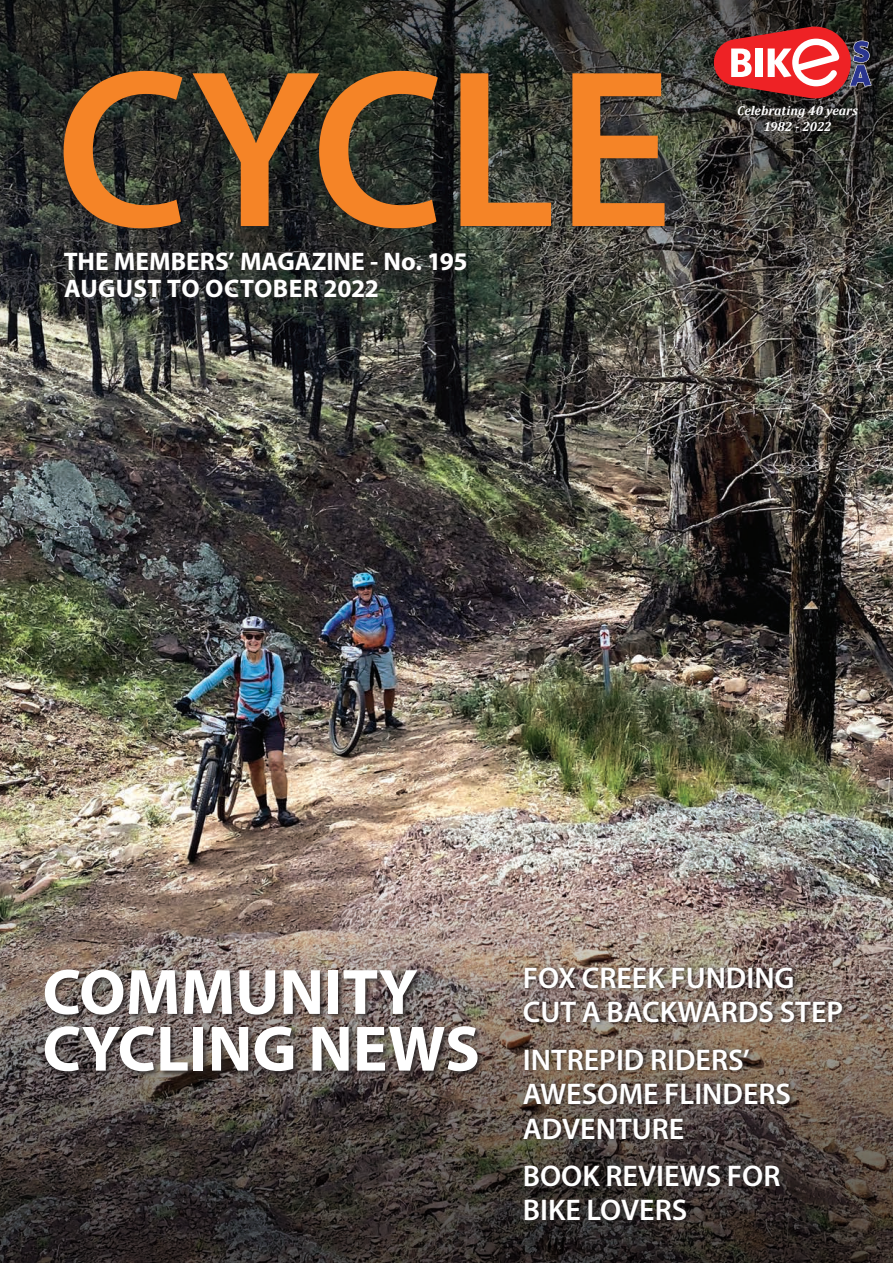
<style>
.page{position:relative;width:893px;height:1263px;background:#fff}
.page>*{position:absolute;margin:0;border:0;box-sizing:border-box;transform-origin:0 0}
.t1{font:600 226.5px "Myriad Pro";color:#f58427}
.t2{font:700 64.8px/56.7px "Myriad Pro";color:#fff}
.t3{font:600 30px/34.5px "Myriad Pro";color:#fff}
.t4{font:700 25.5px/27px "Myriad Pro";color:#fff}
.t5{font:italic 700 13.05px/15.6px "Cambria";letter-spacing:-.005em;color:#fff;text-align:center}
.s1{font-style:normal}
</style>
<div class="page">
<img style="left:0;top:340px;width:893px;height:521px">
<img style="left:0;top:861px;width:893px;height:402px">
<svg style="left:0;top:0;width:893px;height:340px;background:#383a35"></svg>
<div style="left:59px;top:249px;width:409px;height:52px;background:#231f20;opacity:.55"></div>
<div style="left:62px;top:72px;width:601px;height:157px;background:#231f20;opacity:.5"></div>
<div style="left:44px;top:968px;width:440px;height:109px;background:#231f20;opacity:.75"></div>
<svg style="left:714px;top:27px;width:158px;height:71px"></svg>
<div style="left:521px;top:965px;width:326px;height:260px;background:#231f20;opacity:.75"></div>
<h1 class="t1" style="left:55px;top:6px;width:619px">CYCLE</h1>
<p class="t4" style="left:64px;top:247px;width:405px">THE MEMBERS’ MAGAZINE - No. 195<br>AUGUST TO OCTOBER 2022</p>
<p class="t5" style="left:737px;top:103px;width:122px">Celebrating 40 years<br>1982 <span class="s1">-</span> 2022</p>
<h2 class="t2" style="left:43px;top:962px;width:439px">COMMUNITY<br>CYCLING NEWS</h2>
<p class="t3" style="left:523px;top:960px;width:322px">FOX CREEK FUNDING<br>CUT A BACKWARDS STEP</p>
<p class="t3" style="left:523px;top:1041px;width:270px">INTREPID RIDERS’<br>AWESOME FLINDERS<br>ADVENTURE</p>
<p class="t3" style="left:523px;top:1158px;width:259px">BOOK REVIEWS FOR<br>BIKE LOVERS</p>
</div>
